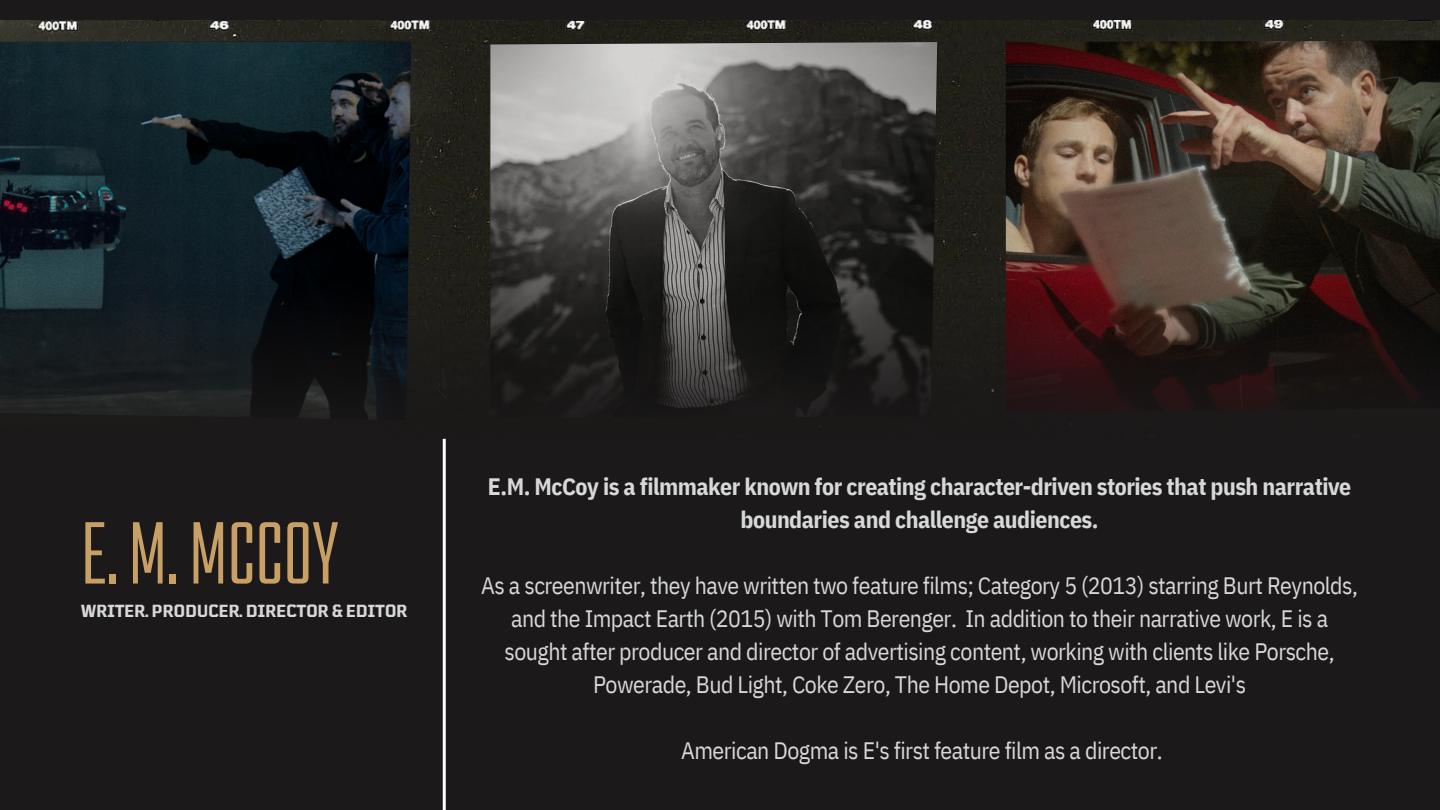
<style>
.page{position:relative;width:1440px;height:810px;background:#1b1919}
.page>*{position:absolute;margin:0;border:0;box-sizing:border-box;transform-origin:0 0}
.t1{font:80px "Kief Tek Regular Tall";color:#c89f65}
.t2{font:23.7px/33px "IBM Plex Sans Cond";letter-spacing:-.02em;color:#d8d8d8;text-align:center}
.t3{font:700 23.7px/33px "IBM Plex Sans Cond";letter-spacing:-.02em;color:#d8d8d8;text-align:center}
.t4{font:700 17.4px "TT Mussels";letter-spacing:-.02em;color:#d8d8d8}
</style>
<div class="page">
<img style="left:0;top:21px;width:1440px;height:263px">
<img style="left:0;top:42px;width:411px;height:242px">
<img style="left:490px;top:42px;width:447px;height:242px">
<img style="left:1006px;top:40px;width:434px;height:244px">
<svg style="left:0;top:284px;width:162px;height:131px"></svg>
<svg style="left:162px;top:284px;width:279px;height:135px"></svg>
<svg style="left:442px;top:284px;width:278px;height:155px"></svg>
<svg style="left:720px;top:284px;width:274px;height:143px"></svg>
<svg style="left:1002px;top:284px;width:276px;height:141px"></svg>
<svg style="left:1278px;top:284px;width:162px;height:104px;fill:#15100e"></svg>
<hr style="left:443px;top:439px;width:3px;height:371px;background:#fff">
<p class="t1" style="left:81px;top:524px;width:259px">E. M. MCCOY</p>
<p class="t4" style="left:81px;top:602px;width:328px">WRITER. PRODUCER. DIRECTOR &amp; EDITOR</p>
<p class="t3" style="left:488px;top:470px;width:865px">E.M. McCoy is a filmmaker known for creating character-driven stories that push narrative boundaries and challenge audiences.</p>
<p class="t2" style="left:481px;top:569px;width:878px">As a screenwriter, they have written two feature films; Category 5 (2013) starring Burt Reynolds, and the Impact Earth (2015) with Tom Berenger. In addition to their narrative work, E is a sought after producer and director of advertising content, working with clients like Porsche, Powerade, Bud Light, Coke Zero, The Home Depot, Microsoft, and Levi's</p>
<p class="t2" style="left:681px;top:734px;width:483px">American Dogma is E's first feature film as a director.</p>
</div>
